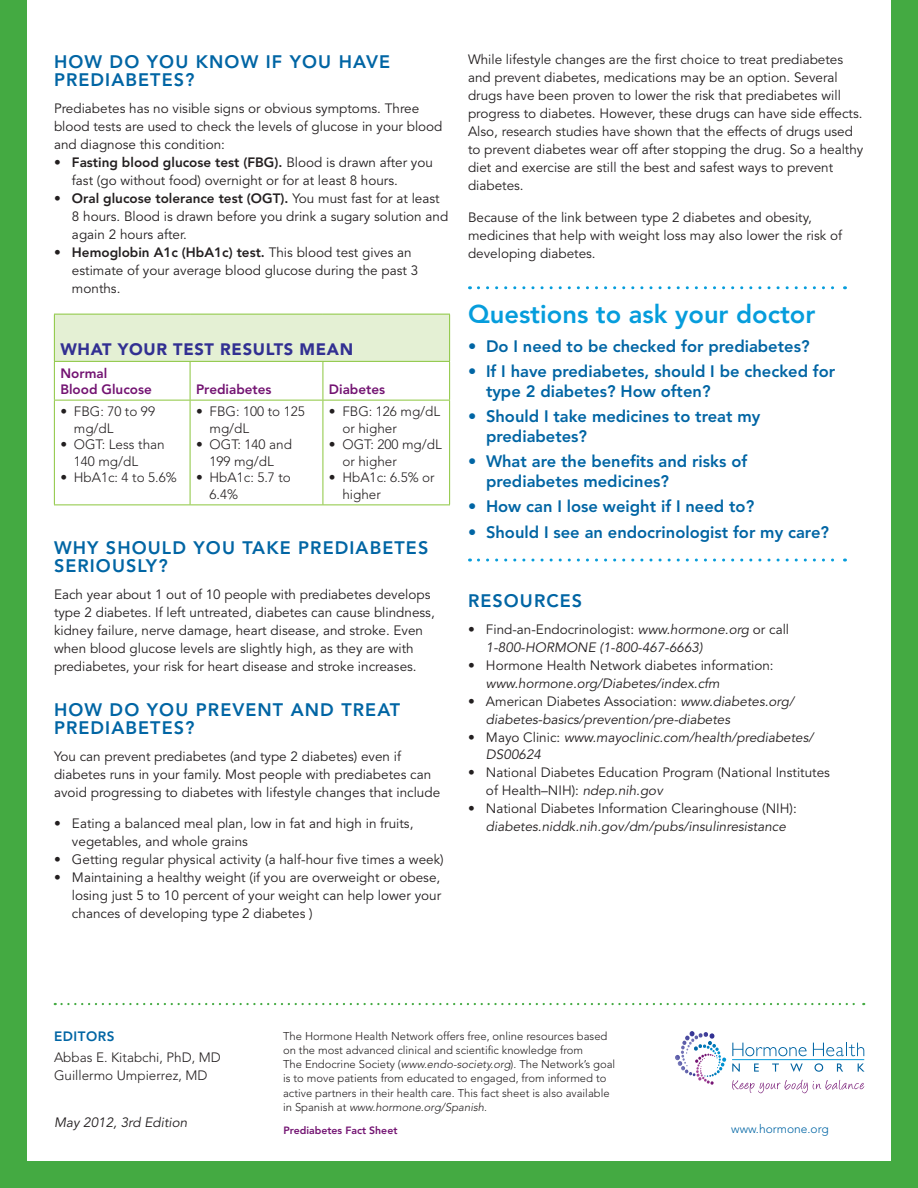
<style>
.page{position:relative;width:918px;height:1188px;background:#44aa42}
.page>*{position:absolute;margin:0;border:0;box-sizing:border-box;transform-origin:0 0}
.t1{font:800 25.5px "Avenir";color:#069ddc}
.t2{font:800 18px/18px "Avenir";letter-spacing:.06em;color:#0065a4}
.t3{font:800 16.5px/19.5px "Avenir";color:#0065a4}
.t4{font:900 16.5px "Avenir";letter-spacing:.04em;color:#323092}
.t5{font:13.5px/18px "Avenir";color:#231f20}
.t6{font:italic 13.5px/18px "Avenir";color:#231f20}
.t7{font:300 13.5px/16.5px "Avenir";color:#231f20}
.t8{font:800 13.5px/16.5px "Avenir";color:#731372}
.t9{font:800 13.5px "Avenir";color:#231f20}
.t10{font:800 13.5px "Avenir";letter-spacing:.04em;color:#0065a4}
.t11{font:300 12px "Avenir";color:#0065a4}
.t12{font:300 11.25px/14.2px "Avenir";color:#231f20}
.t13{font:800 10.5px "Avenir";color:#731372}
.s1{font-weight:400}
.s2{font-weight:800}
.s3{font-style:normal}
.s4{font-style:italic}
</style>
<div class="page">
<div style="left:27px;top:0;width:864px;height:1161px;background:#fff"></div>
<svg style="left:732px;top:1080px;width:132px;height:13px"></svg>
<svg style="left:732px;top:1043px;width:75px;height:13px"></svg>
<svg style="left:813px;top:1043px;width:51px;height:13px"></svg>
<svg style="left:732px;top:1064px;width:8px;height:8px"></svg>
<svg style="left:754px;top:1064px;width:5px;height:8px"></svg>
<svg style="left:772px;top:1064px;width:7px;height:8px"></svg>
<svg style="left:790px;top:1064px;width:13px;height:8px"></svg>
<svg style="left:814px;top:1063px;width:9px;height:9px"></svg>
<svg style="left:837px;top:1064px;width:6px;height:8px"></svg>
<svg style="left:858px;top:1064px;width:7px;height:8px"></svg>
<hr style="left:732px;top:1059px;width:132px;height:1px;background:#069ddc">
<svg style="left:675px;top:1031px;width:51px;height:54px"></svg>
<svg style="left:55px;top:1003px;width:809px;height:2px"></svg>
<svg style="left:478px;top:286px;width:367px;height:3px"></svg>
<svg style="left:478px;top:559px;width:367px;height:3px"></svg>
<div style="left:54px;top:314px;width:396px;height:47px;background:#e4f0d4"></div>
<hr style="left:54px;top:314px;width:136px;height:1px;background:#8bc63e">
<hr style="left:54px;top:314px;width:1px;height:47px;background:#8bc63e">
<hr style="left:190px;top:314px;width:133px;height:1px;background:#8bc63e">
<hr style="left:323px;top:314px;width:127px;height:1px;background:#8bc63e">
<hr style="left:449px;top:314px;width:1px;height:47px;background:#8bc63e">
<hr style="left:54px;top:361px;width:136px;height:1px;background:#8bc63e">
<hr style="left:54px;top:362px;width:1px;height:38px;background:#8bc63e">
<hr style="left:190px;top:361px;width:133px;height:1px;background:#8bc63e">
<hr style="left:190px;top:362px;width:1px;height:38px;background:#8bc63e">
<hr style="left:323px;top:361px;width:127px;height:1px;background:#8bc63e">
<hr style="left:323px;top:362px;width:1px;height:38px;background:#8bc63e">
<hr style="left:449px;top:362px;width:1px;height:38px;background:#8bc63e">
<hr style="left:54px;top:400px;width:136px;height:1px;background:#8bc63e">
<hr style="left:54px;top:400px;width:1px;height:105px;background:#8bc63e">
<hr style="left:190px;top:400px;width:133px;height:1px;background:#8bc63e">
<hr style="left:190px;top:400px;width:1px;height:105px;background:#8bc63e">
<hr style="left:323px;top:400px;width:127px;height:1px;background:#8bc63e">
<hr style="left:323px;top:400px;width:1px;height:105px;background:#8bc63e">
<hr style="left:449px;top:400px;width:1px;height:105px;background:#8bc63e">
<hr style="left:54px;top:505px;width:136px;height:1px;background:#8bc63e">
<hr style="left:190px;top:505px;width:133px;height:1px;background:#8bc63e">
<hr style="left:323px;top:505px;width:127px;height:1px;background:#8bc63e">
<h2 class="t2" style="left:54px;top:52px;width:17px">How</h2>
<h2 class="t2" style="left:110px;top:52px;width:133px">do yo u know</h2>
<h2 class="t2" style="left:266px;top:52px;width:126px">if yo u have</h2>
<h2 class="t2" style="left:54px;top:70px;width:142px">prediabetes?</h2>
<p class="t5" style="left:54px;top:99px;width:390px">Prediabetes has no visible signs or obvious symptoms. Three blood tests are used to check the levels of glucose in your blood and diagnose this condition:</p>
<p class="t9" style="left:54px;top:154px;width:203px"><span class="s1">•</span> Fasting blood glucose test (FBG</p>
<p class="t5" style="left:72px;top:153px;width:362px;text-indent:202px"><span class="s2">).</span> Blood is drawn after you fast (go without food) overnight or for at least 8 hours.</p>
<p class="t5" style="left:72px;top:189px;width:378px;text-indent:-18px">• <span class="s2">Oral glucose tolerance test (OGT).</span> You must fast for at least<br>8 hours. Blood is drawn before you drink a sugary solution and again 2 hours after.</p>
<p class="t5" style="left:72px;top:243px;width:348px;text-indent:-18px">• <span class="s2">Hemoglobin A1c (H bA1c) test.</span> This blood test gives an estimate of your average blood glucose during the past 3 months.</p>
<p class="t4" style="left:60px;top:340px;width:294px">WHAT YOUR TEST RESULTS MEAN</p>
<p class="t8" style="left:60px;top:365px;width:93px">Normal<br>Blood Glucose</p>
<p class="t8" style="left:196px;top:381px;width:77px">Prediabetes</p>
<p class="t8" style="left:329px;top:381px;width:58px">Diabetes</p>
<p class="t7" style="left:74px;top:403px;width:83px;text-indent:-14px">• FBG: 70 to 99 mg/dL</p>
<p class="t7" style="left:74px;top:436px;width:92px;text-indent:-14px">• OGT: Less than<br>140 mg/dL</p>
<p class="t7" style="left:60px;top:469px;width:118px">• H bA1c: 4 to 5.6%</p>
<p class="t7" style="left:210px;top:403px;width:97px;text-indent:-14px">• FBG: 100 to 125 mg/dL</p>
<p class="t7" style="left:196px;top:436px;width:97px;text-align:center">• OGT: 140 and<br>199 mg/dL</p>
<p class="t7" style="left:210px;top:469px;width:83px;text-indent:-14px">• H bA1c: 5.7 to<br>6.4%</p>
<p class="t7" style="left:342px;top:403px;width:99px;text-indent:-14px">• FBG: 126 mg/dL or higher</p>
<p class="t7" style="left:342px;top:436px;width:101px;text-indent:-14px">• OGT: 200 mg/dL or higher</p>
<p class="t7" style="left:342px;top:469px;width:94px;text-indent:-14px">• H bA1c: 6.5% or higher</p>
<h2 class="t2" style="left:54px;top:538px;width:376px">Why should you take prediabetes seriously?</h2>
<p class="t5" style="left:54px;top:585px;width:382px">Each year about 1 out of 10 people with prediabetes develops type 2 diabetes. If left untreated, diabetes can cause blindness, kidney failure, nerve damage, heart disease, and stroke. Even when blood glucose levels are slightly high, as they are with prediabetes, your risk for heart disease and stroke increases.</p>
<h2 class="t2" style="left:54px;top:700px;width:17px">How</h2>
<h2 class="t2" style="left:54px;top:700px;width:348px;text-indent:56px">do yo u prevent and treat prediabetes?</h2>
<p class="t5" style="left:54px;top:747px;width:388px">You can prevent prediabetes (and type 2 diabetes) even if diabetes runs in your family. Most people with prediabetes can avoid progressing to diabetes with lifestyle changes that include</p>
<p class="t5" style="left:72px;top:815px;width:343px;text-indent:-18px">• Eating a balanced meal plan, low in fat and high in fruits, vegetables, and whole grains</p>
<p class="t5" style="left:54px;top:851px;width:391px">• Getting regular physical activity (a half-hour five times a week)</p>
<p class="t5" style="left:72px;top:869px;width:371px;text-align:justify;text-indent:-18px">• Maintaining a healthy weight (if you are overweight or obese, losing just 5 to 10 percent of your weight can help lower your chances of developing type 2 diabetes )</p>
<p class="t5" style="left:468px;top:51px;width:397px">While lifestyle changes are the first choice to treat prediabetes and prevent diabetes, medications may be an option. Several drugs have been proven to lower the risk that prediabetes will progress to diabetes. However, these drugs can have side effects.<br>Also, research studies have shown that the effects of drugs used to prevent diabetes wear off after stopping the drug. So a healthy diet and exercise are still the best and safest ways to prevent diabetes.</p>
<p class="t5" style="left:468px;top:208px;width:376px">Because of the link between type 2 diabetes and obesity, medicines that help with weight loss may also lower the risk of developing diabetes.</p>
<h1 class="t1" style="left:468px;top:299px;width:349px">Questions to ask your doctor</h1>
<p class="t3" style="left:468px;top:336px;width:343px">• Do I need to be checked for prediabetes?</p>
<p class="t3" style="left:486px;top:362px;width:351px;text-indent:-18px">• If I have prediabetes, should I be checked for type 2 diabetes? H ow often?</p>
<p class="t3" style="left:486px;top:407px;width:276px;text-indent:-18px">• Should I take medicines to treat my prediabetes?</p>
<p class="t3" style="left:486px;top:451px;width:263px;text-indent:-18px">• What are the benefits and risks of prediabetes medicines?</p>
<p class="t3" style="left:468px;top:496px;width:288px">• H ow can I lose weight if I need to?</p>
<p class="t3" style="left:468px;top:522px;width:363px">• Should I see an endocrinologist for my care?</p>
<h2 class="t2" style="left:468px;top:591px;width:116px">Resources</h2>
<p class="t6" style="left:486px;top:620px;width:305px;text-indent:-18px"><span class="s3">• Find-an-Endocrinologist:</span> www.hormone.org <span class="s3">or call<br></span>1-800-HORMONE (1-800-467-6663)</p>
<p class="t5" style="left:468px;top:656px;width:307px">• Hormone Health Network diabetes information:</p>
<p class="t6" style="left:486px;top:674px;width:235px">www.hormone.org/Diabetes/index.cfm</p>
<p class="t6" style="left:486px;top:692px;width:310px;text-indent:-18px"><span class="s3">• American Diabetes Association:</span> www.diabetes.org/ diabetes-basics/prevention/pre-diabetes</p>
<p class="t6" style="left:486px;top:728px;width:329px;text-indent:-18px"><span class="s3">• Mayo Clinic:</span> www.mayoclinic.com/health/prediabetes/<br>DS00624</p>
<p class="t5" style="left:486px;top:764px;width:346px;text-indent:-18px">• National Diabetes Education Program (National Institutes of Health–NIH): <span class="s4">ndep.nih.gov</span></p>
<p class="t5" style="left:468px;top:800px;width:330px">• National Diabetes Information Clearinghouse (NIH):</p>
<p class="t6" style="left:486px;top:818px;width:301px">diabetes.niddk.nih.gov/dm/pubs/insulinresistance</p>
<p class="t10" style="left:54px;top:1029px;width:62px">Editors</p>
<p class="t7" style="left:54px;top:1049px;width:166px;line-height:18px">Abbas E. Kitabchi, PhD, MD<br>Guillermo Umpierrez, MD</p>
<p class="t6" style="left:54px;top:1114px;width:135px">May 2012, 3rd Edition</p>
<p class="t12" style="left:283px;top:1029px;width:334px">The H ormone H ealth N etwork offers free, online resources based on the most advanced clinical and scientific knowledge from<br>The Endocrine Society (<span class="s4">www.endo-society.org</span>). The N etwork’s goal is to move patients from educated to engaged, from informed to active partners in their health care. This fact sheet is also available in Spanish at <span class="s4">www.hormone.org/Spanish</span>.</p>
<p class="t13" style="left:284px;top:1124px;width:115px">Prediabetes Fact Sheet</p>
<p class="t11" style="left:731px;top:1122px;width:99px">www.hormone.org</p>
</div>
